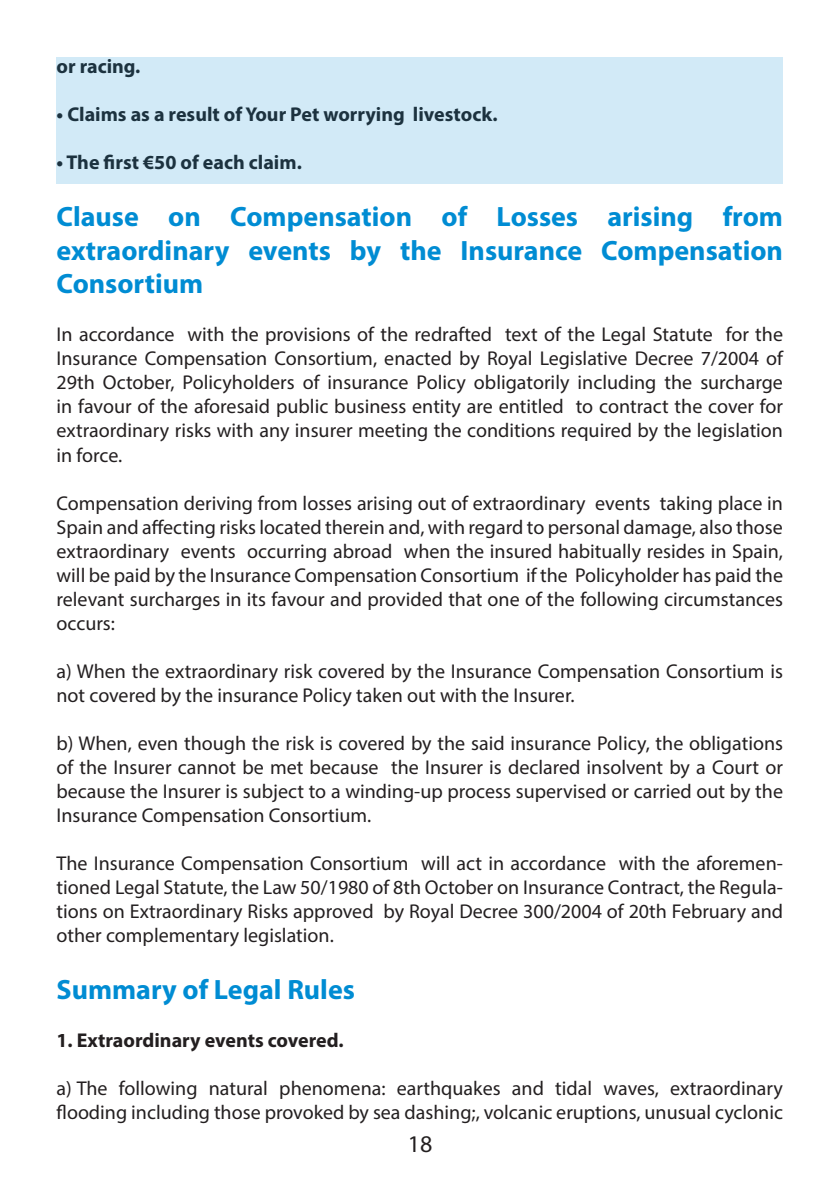
<style>
.page{position:relative;width:840px;height:1191px;background:#fff}
.page>*{position:absolute;margin:0;border:0;box-sizing:border-box;transform-origin:0 0}
.t1{font:700 28px "Myriad Pro";color:#008cd3}
.t2{font:24px "Myriad Pro";color:#231f20}
.t3{font:20px/24px "Myriad Pro";color:#231f20}
.t4{font:700 20px "Myriad Pro";color:#231f20}
</style>
<div class="page">
<div style="left:56px;top:58px;width:726px;height:126px;background:#d2eaf7"></div>
<p class="t4" style="left:56px;top:53px;width:85px">or racing.</p>
<p class="t4" style="left:56px;top:101px;width:442px">• Claims as a result of Your Pet worrying livestock.</p>
<p class="t4" style="left:56px;top:149px;width:247px">• The first €50 of each claim.</p>
<p class="t1" style="left:56px;top:198px;width:727px">Clause on Compensation of Losses arising from</p>
<p class="t1" style="left:56px;top:232px;width:727px">extraordinary events by the Insurance Compensation</p>
<p class="t1" style="left:56px;top:266px;width:148px">Consortium</p>
<p class="t3" style="left:56px;top:322px;width:727px">In accordance with the provisions of the redrafted text of the Legal Statute for the</p>
<p class="t3" style="left:56px;top:346px;width:727px">Insurance Compensation Consortium, enacted by Royal Legislative Decree 7/2004 of</p>
<p class="t3" style="left:56px;top:370px;width:727px">29th October, Policyholders of insurance Policy obligatorily including the surcharge in favour of the aforesaid public business entity are entitled to contract the cover for</p>
<p class="t3" style="left:56px;top:418px;width:727px">extraordinary risks with any insurer meeting the conditions required by the legislation in force.</p>
<p class="t3" style="left:56px;top:490px;width:727px;text-align:justify">Compensation deriving from losses arising out of extraordinary events taking place in Spain and affecting risks located therein and, with regard to personal damage, also those extraordinary events occurring abroad when the insured habitually resides in Spain, will be paid by the Insurance Compensation Consortium if the Policyholder has paid the relevant surcharges in its favour and provided that one of the following circumstances occurs:</p>
<p class="t3" style="left:56px;top:658px;width:727px">a) When the extraordinary risk covered by the Insurance Compensation Consortium is not covered by the insurance Policy taken out with the Insurer.</p>
<p class="t3" style="left:56px;top:730px;width:727px;text-align:justify">b) When, even though the risk is covered by the said insurance Policy, the obligations of the Insurer cannot be met because the Insurer is declared insolvent by a Court or because the Insurer is subject to a winding-up process supervised or carried out by the Insurance Compensation Consortium.</p>
<p class="t3" style="left:56px;top:850px;width:727px;text-align:justify">The Insurance Compensation Consortium will act in accordance with the aforemen&shy;tioned Legal Statute, the Law 50/1980 of 8th October on Insurance Contract, the Regula&shy;tions on Extraordinary Risks approved by Royal Decree 300/2004 of 20th February and other complementary legislation.</p>
<p class="t1" style="left:56px;top:971px;width:300px">Summary of Legal Rules</p>
<p class="t4" style="left:56px;top:1027px;width:288px">1. Extraordinary events covered.</p>
<p class="t3" style="left:56px;top:1076px;width:727px">a) The following natural phenomena: earthquakes and tidal waves, extraordinary flooding including those provoked by sea dashing;, volcanic eruptions, unusual cyclonic</p>
<p class="t2" style="left:407px;top:1129px;width:26px">18</p>
</div>
